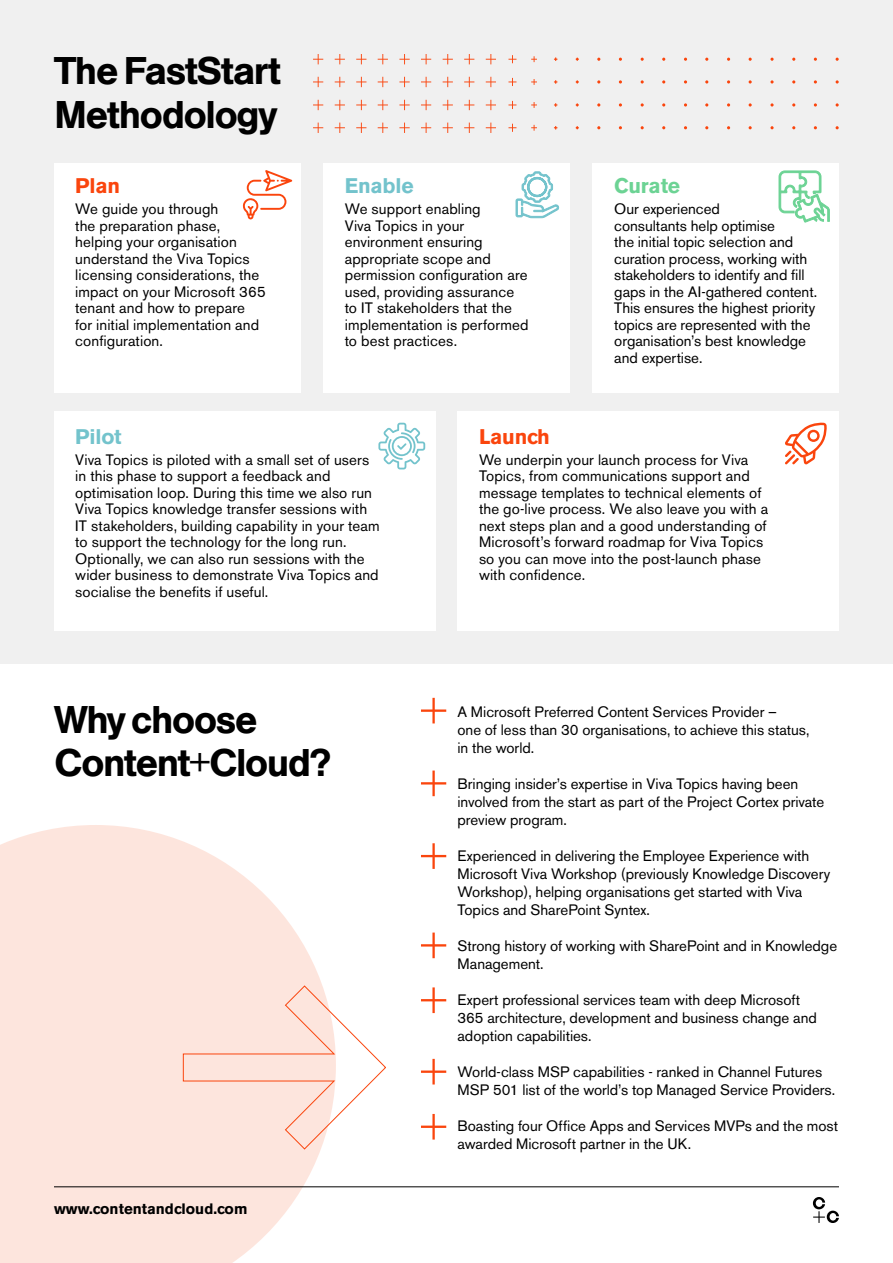
<style>
.page{position:relative;width:893px;height:1263px;background:#fff}
.page>*{position:absolute;margin:0;border:0;box-sizing:border-box;transform-origin:0 0}
.t1{font:40.5px/43.5px "AG Buch Mdm";letter-spacing:-.04em;color:#000}
.t2{font:700 21px "Akzidenz Grotesk BE";letter-spacing:-.01em;color:#73c3cc}
.t3{font:700 21px "Akzidenz Grotesk BE";letter-spacing:-.01em;color:#fa450d}
.t4{font:700 21px "Akzidenz Grotesk BE";letter-spacing:-.01em;color:#6cd394}
.t5{font:15px/16.5px "Akzidenz Grotesk BE";letter-spacing:.005em;color:#000}
.t6{font:700 15px "Akzidenz Grotesk BE";color:#000}
</style>
<div class="page">
<div style="left:0;top:0;width:893px;height:663px;background:#f0f0f0"></div>
<svg style="left:0;top:825px;width:336px;height:438px;background:#fde8e1"></svg>
<svg style="left:421px;top:698px;width:25px;height:25px"></svg>
<svg style="left:421px;top:770px;width:25px;height:26px"></svg>
<svg style="left:421px;top:843px;width:25px;height:26px"></svg>
<svg style="left:421px;top:932px;width:25px;height:26px"></svg>
<svg style="left:421px;top:987px;width:25px;height:26px"></svg>
<svg style="left:421px;top:1059px;width:25px;height:25px"></svg>
<svg style="left:421px;top:1114px;width:25px;height:25px"></svg>
<div style="left:54px;top:163px;width:247px;height:229px;background:#fff"></div>
<div style="left:323px;top:163px;width:247px;height:229px;background:#fff"></div>
<div style="left:54px;top:411px;width:381px;height:220px;background:#fff"></div>
<div style="left:592px;top:163px;width:247px;height:229px;background:#fff"></div>
<div style="left:458px;top:411px;width:381px;height:220px;background:#fff"></div>
<hr style="left:54px;top:1186px;width:785px;height:1px;background:#000">
<svg style="left:813px;top:1197px;width:26px;height:26px"></svg>
<svg style="left:182px;top:985px;width:204px;height:165px"></svg>
<svg style="left:486px;top:54px;width:10px;height:10px"></svg>
<svg style="left:464px;top:54px;width:10px;height:10px"></svg>
<svg style="left:356px;top:54px;width:10px;height:10px"></svg>
<svg style="left:508px;top:55px;width:8px;height:8px"></svg>
<svg style="left:531px;top:56px;width:6px;height:6px"></svg>
<svg style="left:684px;top:103px;width:3px;height:4px"></svg>
<svg style="left:619px;top:103px;width:3px;height:4px"></svg>
<svg style="left:770px;top:103px;width:4px;height:4px"></svg>
<svg style="left:662px;top:103px;width:3px;height:4px"></svg>
<svg style="left:814px;top:103px;width:3px;height:4px"></svg>
<svg style="left:486px;top:100px;width:10px;height:10px"></svg>
<svg style="left:464px;top:100px;width:10px;height:10px"></svg>
<svg style="left:356px;top:100px;width:10px;height:10px"></svg>
<svg style="left:508px;top:101px;width:8px;height:8px"></svg>
<svg style="left:531px;top:102px;width:6px;height:6px"></svg>
<svg style="left:684px;top:80px;width:3px;height:4px"></svg>
<svg style="left:619px;top:80px;width:3px;height:4px"></svg>
<svg style="left:770px;top:80px;width:4px;height:4px"></svg>
<svg style="left:662px;top:80px;width:3px;height:4px"></svg>
<svg style="left:814px;top:80px;width:3px;height:4px"></svg>
<svg style="left:486px;top:77px;width:10px;height:10px"></svg>
<svg style="left:464px;top:77px;width:10px;height:10px"></svg>
<svg style="left:356px;top:77px;width:10px;height:10px"></svg>
<svg style="left:508px;top:78px;width:8px;height:8px"></svg>
<svg style="left:531px;top:79px;width:6px;height:6px"></svg>
<svg style="left:486px;top:123px;width:10px;height:10px"></svg>
<svg style="left:464px;top:123px;width:10px;height:10px"></svg>
<svg style="left:356px;top:123px;width:10px;height:10px"></svg>
<svg style="left:508px;top:124px;width:8px;height:8px"></svg>
<svg style="left:531px;top:125px;width:6px;height:6px"></svg>
<svg style="left:443px;top:54px;width:10px;height:10px"></svg>
<svg style="left:335px;top:54px;width:10px;height:10px"></svg>
<svg style="left:443px;top:100px;width:10px;height:10px"></svg>
<svg style="left:335px;top:100px;width:10px;height:10px"></svg>
<svg style="left:443px;top:77px;width:10px;height:10px"></svg>
<svg style="left:335px;top:77px;width:10px;height:10px"></svg>
<svg style="left:443px;top:123px;width:10px;height:10px"></svg>
<svg style="left:335px;top:123px;width:10px;height:10px"></svg>
<svg style="left:421px;top:54px;width:10px;height:10px"></svg>
<svg style="left:313px;top:54px;width:10px;height:10px"></svg>
<svg style="left:421px;top:100px;width:10px;height:10px"></svg>
<svg style="left:313px;top:100px;width:10px;height:10px"></svg>
<svg style="left:421px;top:77px;width:10px;height:10px"></svg>
<svg style="left:313px;top:77px;width:10px;height:10px"></svg>
<svg style="left:421px;top:123px;width:10px;height:10px"></svg>
<svg style="left:313px;top:123px;width:10px;height:10px"></svg>
<svg style="left:399px;top:54px;width:11px;height:10px"></svg>
<svg style="left:399px;top:100px;width:11px;height:10px"></svg>
<svg style="left:399px;top:77px;width:11px;height:10px"></svg>
<svg style="left:399px;top:123px;width:11px;height:10px"></svg>
<svg style="left:378px;top:54px;width:10px;height:10px"></svg>
<svg style="left:378px;top:100px;width:10px;height:10px"></svg>
<svg style="left:378px;top:77px;width:10px;height:10px"></svg>
<svg style="left:378px;top:123px;width:10px;height:10px"></svg>
<svg style="left:727px;top:103px;width:3px;height:4px"></svg>
<svg style="left:727px;top:80px;width:3px;height:4px"></svg>
<svg style="left:242px;top:170px;width:50px;height:49px"></svg>
<svg style="left:785px;top:423px;width:42px;height:41px"></svg>
<svg style="left:378px;top:423px;width:47px;height:46px"></svg>
<svg style="left:779px;top:170px;width:51px;height:53px"></svg>
<svg style="left:515px;top:171px;width:44px;height:48px"></svg>
<h1 class="t1" style="left:54px;top:52px;width:229px">The FastStart<br>Methodology</h1>
<h2 class="t3" style="left:75px;top:174px;width:46px">Plan</h2>
<p class="t5" style="left:75px;top:201px;width:192px">We guide you through<br>the preparation phase, helping your organisation understand the Viva Topics licensing considerations, the impact on your Microsoft 365 tenant and how to prepare<br>for initial implementation and configuration.</p>
<h2 class="t2" style="left:345px;top:174px;width:70px">Enable</h2>
<p class="t5" style="left:345px;top:201px;width:185px">We support enabling<br>Viva Topics in your environment ensuring appropriate scope and permission configuration are used, providing assurance to IT stakeholders that the implementation is performed to best practices.</p>
<h2 class="t4" style="left:614px;top:174px;width:67px">Curate</h2>
<p class="t5" style="left:614px;top:201px;width:204px">Our experienced<br>consultants help optimise<br>the initial topic selection and curation process, working with stakeholders to identify and fill gaps in the AI-gathered content.<br>This ensures the highest priority topics are represented with the organisation’s best knowledge and expertise.</p>
<h2 class="t2" style="left:75px;top:425px;width:48px">Pilot</h2>
<p class="t5" style="left:75px;top:451px;width:306px">Viva Topics is piloted with a small set of users in this phase to support a feedback and optimisation loop. During this time we also run Viva Topics knowledge transfer sessions with IT stakeholders, building capability in your team to support the technology for the long run.<br>Optionally, we can also run sessions with the wider business to demonstrate Viva Topics and socialise the benefits if useful.</p>
<h1 class="t1" style="left:54px;top:701px;width:279px">Why choose<br>Content+Cloud?</h1>
<p class="t6" style="left:54px;top:1200px;width:195px">www.contentandcloud.com</p>
<h2 class="t3" style="left:479px;top:425px;width:72px">Launch</h2>
<p class="t5" style="left:479px;top:451px;width:291px">We underpin your launch process for Viva Topics, from communications support and message templates to technical elements of the go-live process. We also leave you with a next steps plan and a good understanding of Microsoft’s forward roadmap for Viva Topics so you can move into the post-launch phase with confidence.</p>
<p class="t5" style="left:457px;top:703px;width:354px;line-height:18px">A Microsoft Preferred Content Services Provider –<br>one of less than 30 organisations, to achieve this status, in the world.</p>
<p class="t5" style="left:457px;top:775px;width:368px;line-height:18px">Bringing insider’s expertise in Viva Topics having been involved from the start as part of the Project Cortex private preview program.</p>
<p class="t5" style="left:457px;top:847px;width:374px;line-height:18px">Experienced in delivering the Employee Experience with Microsoft Viva Workshop (previously Knowledge Discovery Workshop), helping organisations get started with Viva Topics and SharePoint Syntex.</p>
<p class="t5" style="left:457px;top:937px;width:381px;line-height:18px">Strong history of working with SharePoint and in Knowledge<br>Management.</p>
<p class="t5" style="left:457px;top:991px;width:361px;line-height:18px">Expert professional services team with deep Microsoft<br>365 architecture, development and business change and adoption capabilities.</p>
<p class="t5" style="left:457px;top:1063px;width:379px;line-height:18px">World-class MSP capabilities - ranked in Channel Futures<br>MSP 501 list of the world’s top Managed Service Providers.</p>
<p class="t5" style="left:457px;top:1117px;width:382px;line-height:18px">Boasting four Office Apps and Services MVPs and the most awarded Microsoft partner in the UK.</p>
</div>
